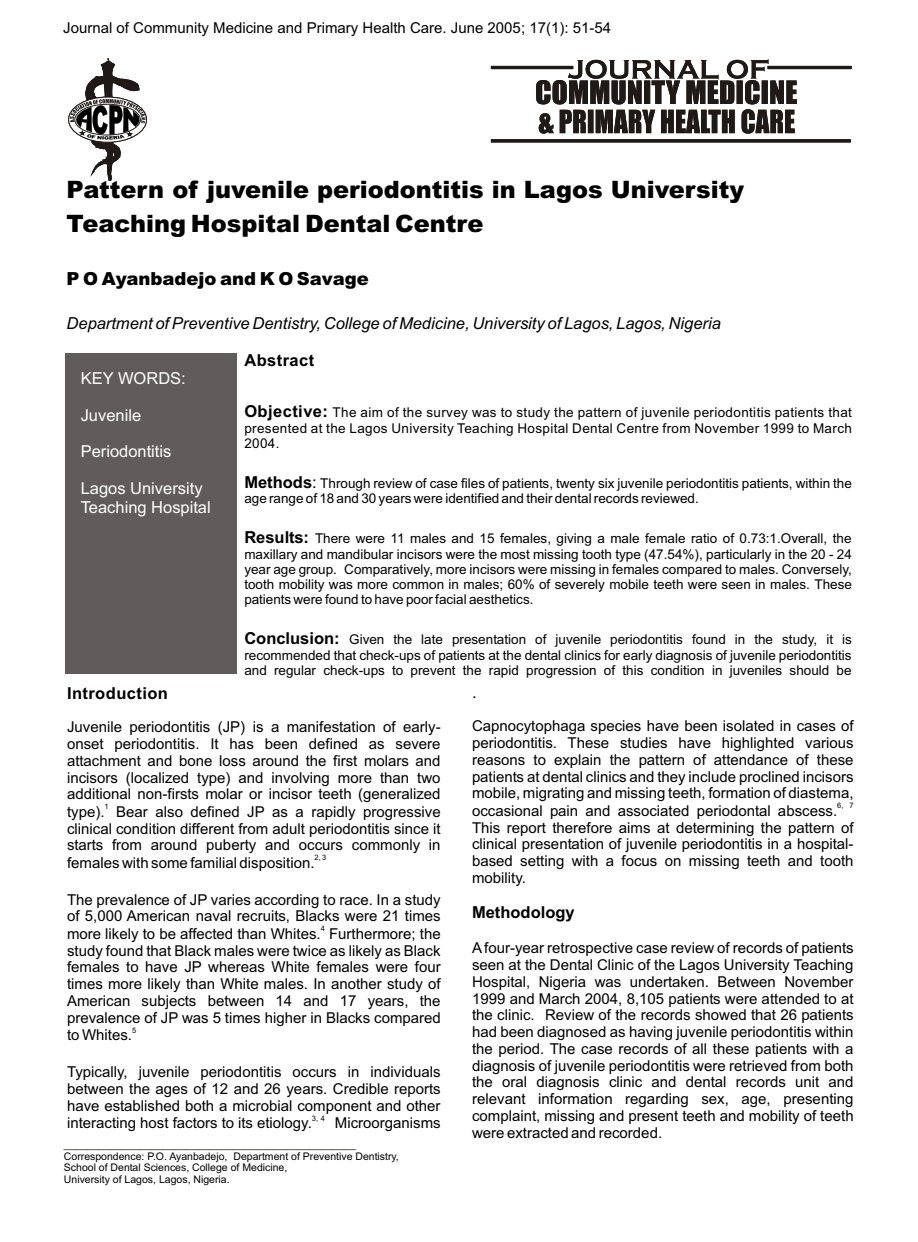
<style>
.page{position:relative;width:918px;height:1242px;background:#fff}
.page>*{position:absolute;margin:0;border:0;box-sizing:border-box;transform-origin:0 0}
.t1{font:900 24px/33.9px "Arial";color:#000}
.t2{font:900 18px "Arial";color:#000}
.t3{font:italic 16.5px "Arial";color:#000}
.t4{font:16.5px/18.5px "Arial";color:#fff}
.t5{font:700 16.5px "Arial";letter-spacing:.025em;color:#000}
.t6{font:700 16.5px "Arial";color:#000}
.t7{font:16.5px "Arial";color:#000}
.t8{font:15px/16.8px "Arial";color:#000;text-align:justify}
.t9{font:13.5px/15.5px "Arial";color:#000;text-align:justify}
.t10{font:10.5px/11.7px "Arial";color:#000}
.t11{font:10.5px "Arial";color:#1f1a17}
.t12{font:7.5px "Arial";color:#000}
.s1{font-weight:700;font-size:16.5px}
.s2{font-size:16.5px}
</style>
<div class="page">
<div style="left:491px;top:66px;width:82px;height:3px;background:#1f1a17;border:1px solid #1f1a17"></div>
<div style="left:491px;top:140px;width:359px;height:2px;background:#1f1a17;border:1px solid #1f1a17"></div>
<div style="left:768px;top:66px;width:83px;height:3px;background:#1f1a17;border:1px solid #1f1a17"></div>
<svg style="left:536px;top:59px;width:261px;height:75px"></svg>
<svg style="left:70px;top:59px;width:76px;height:122px"></svg>
<div style="left:66px;top:354px;width:171px;height:320px;background:#615c5c"></div>
<p class="t8" style="left:63px;top:21px;width:549px">Journal of Community Medicine and Primary Health Care. June 2005; 17(1): 51-54</p>
<h1 class="t1" style="left:67px;top:175px;width:679px">Pattern of juvenile periodontitis in Lagos University<br>Teaching Hospital Dental Centre</h1>
<p class="t2" style="left:67px;top:272px;width:304px">P O Ayanbadejo and K O Savage</p>
<p class="t3" style="left:67px;top:317px;width:656px">Department of Preventive Dentistry, College of Medicine, University of Lagos, Lagos, Nigeria</p>
<p class="t4" style="left:81px;top:370px;width:107px">KEY WORDS:</p>
<p class="t4" style="left:81px;top:407px;width:62px">Juvenile</p>
<p class="t4" style="left:81px;top:444px;width:92px">Periodontitis</p>
<p class="t4" style="left:81px;top:481px;width:132px">Lagos University<br>Teaching Hospital</p>
<p class="t5" style="left:244px;top:354px;width:71px">Abstract</p>
<p class="t9" style="left:244px;top:406px;width:609px"><span class="s1">Objective:</span> The aim of the survey was to study the pattern of juvenile periodontitis patients that presented at the Lagos University Teaching Hospital Dental Centre from November 1999 to March 2004.</p>
<p class="t9" style="left:244px;top:476px;width:609px"><span class="s1">Methods</span><span class="s2">:</span> Through review of case files of patients, twenty six juvenile periodontitis patients, within the age range of 18 and 30 years were identified and their dental records reviewed.</p>
<p class="t9" style="left:244px;top:532px;width:609px"><span class="s1">Results:</span> There were 11 males and 15 females, giving a male female ratio of 0.73:1.Overall, the maxillary and mandibular incisors were the most missing tooth type (47.54%), particularly in the 20 - 24 year age group. Comparatively, more incisors were missing in females compared to males. Conversely, tooth mobility was more common in males; 60% of severely mobile teeth were seen in males. These patients were found to have poor facial aesthetics.</p>
<p class="t9" style="left:244px;top:633px;width:609px"><span class="s1">Conclusion:</span> Given the late presentation of juvenile periodontitis found in the study, it is recommended that check-ups of patients at the dental clinics for early diagnosis of juvenile periodontitis and regular check-ups to prevent the rapid progression of this condition in juveniles should be</p>
<p class="t5" style="left:67px;top:687px;width:102px">Introduction</p>
<p class="t8" style="left:67px;top:720px;width:375px">Juvenile periodontitis (JP) is a manifestation of early&shy;onset periodontitis. It has been defined as severe attachment and bone loss around the first molars and incisors (localized type) and involving more than two additional non-firsts molar or incisor teeth (generalized</p>
<p class="t12" style="left:105px;top:804px;width:6px">1</p>
<p class="t8" style="left:67px;top:805px;width:375px">type). Bear also defined JP as a rapidly progressive clinical condition different from adult periodontitis since it starts from around puberty and occurs commonly in</p>
<p class="t12" style="left:315px;top:855px;width:13px">2, 3</p>
<p class="t8" style="left:67px;top:856px;width:249px">females with some familial disposition.</p>
<p class="t8" style="left:67px;top:892px;width:375px">The prevalence of JP varies according to race. In a study of 5,000 American naval recruits, Blacks were 21 times</p>
<p class="t12" style="left:321px;top:926px;width:6px">4</p>
<p class="t8" style="left:67px;top:927px;width:375px">more likely to be affected than Whites. Furthermore; the study found that Black males were twice as likely as Black females to have JP whereas White females were four times more likely than White males. In another study of American subjects between 14 and 17 years, the prevalence of JP was 5 times higher in Blacks compared</p>
<p class="t12" style="left:132px;top:1027px;width:6px">5</p>
<p class="t8" style="left:67px;top:1028px;width:67px">to Whites.</p>
<p class="t8" style="left:67px;top:1065px;width:375px">Typically, juvenile periodontitis occurs in individuals between the ages of 12 and 26 years. Credible reports have established both a microbial component and other</p>
<p class="t12" style="left:312px;top:1115px;width:15px">3, 4</p>
<p class="t8" style="left:67px;top:1116px;width:246px">interacting host factors to its etiology.</p>
<p class="t8" style="left:335px;top:1116px;width:107px">Microorganisms</p>
<p class="t11" style="left:64px;top:1140px;width:294px">__________________________________________________</p>
<p class="t10" style="left:64px;top:1151px;width:336px">Correspondence: P.O. Ayanbadejo, Department of Preventive Dentistry,<br>School of Dental Sciences, College of Medicine,<br>University of Lagos, Lagos, Nigeria.</p>
<p class="t7" style="left:472px;top:686px;width:6px">.</p>
<p class="t8" style="left:472px;top:719px;width:383px">Capnocytophaga species have been isolated in cases of periodontitis. These studies have highlighted various reasons to explain the pattern of attendance of these patients at dental clinics and they include proclined incisors mobile, migrating and missing teeth, formation of diastema,</p>
<p class="t12" style="left:837px;top:803px;width:18px">6, 7</p>
<p class="t8" style="left:472px;top:804px;width:383px;text-align:left">occasional pain and associated periodontal abscess.<br>This report therefore aims at determining the pattern of clinical presentation of juvenile periodontitis in a hospital&shy;based setting with a focus on missing teeth and tooth mobility.</p>
<p class="t6" style="left:472px;top:906px;width:104px">Methodology</p>
<p class="t8" style="left:472px;top:941px;width:383px">A four-year retrospective case review of records of patients seen at the Dental Clinic of the Lagos University Teaching Hospital, Nigeria was undertaken. Between November 1999 and March 2004, 8,105 patients were attended to at the clinic. Review of the records showed that 26 patients had been diagnosed as having juvenile periodontitis within the period. The case records of all these patients with a diagnosis of juvenile periodontitis were retrieved from both the oral diagnosis clinic and dental records unit and relevant information regarding sex, age, presenting complaint, missing and present teeth and mobility of teeth were extracted and recorded.</p>
</div>
